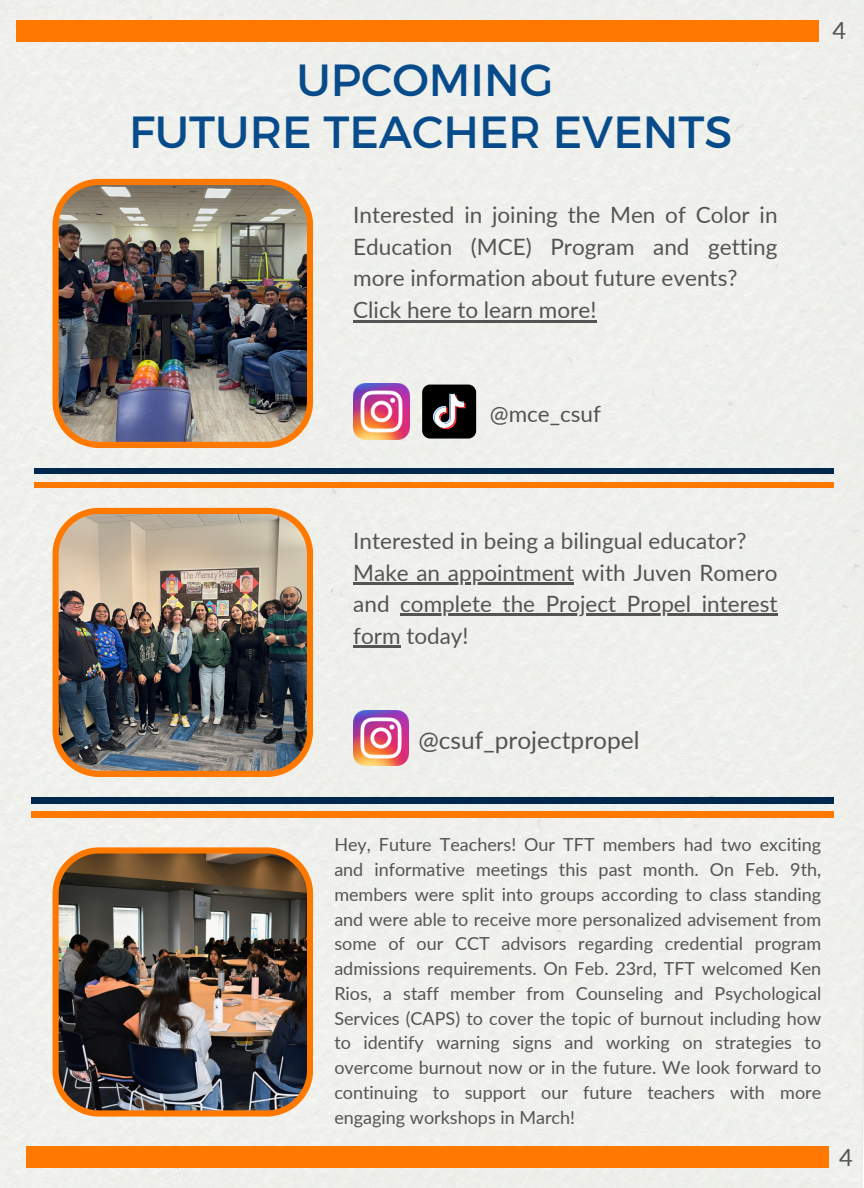
<style>
.page{position:relative;width:864px;height:1188px;background:#eff0eb}
.page>*{position:absolute;margin:0;border:0;box-sizing:border-box;transform-origin:0 0}
.t1{font:45px/51.8px "Montserrat";color:#084b8a;text-align:center}
.t2{font:24.45px "Lato";color:#545454}
.t3{font:23.7px "Lato";color:#545454}
.t4{font:22.5px/31.5px "Lato";color:#545454;text-align:justify}
.t5{font:18px/24.8px "Lato";color:#545454;text-align:justify}
</style>
<div class="page">
<div style="left:16px;top:21px;width:803px;height:21px;background:#ff7900"></div>
<div style="left:26px;top:1147px;width:803px;height:21px;background:#ff7900"></div>
<div style="left:34px;top:468px;width:799px;height:6px;background:#00274c"></div>
<div style="left:34px;top:482px;width:799px;height:6px;background:#ff7900"></div>
<div style="left:31px;top:798px;width:802px;height:6px;background:#00274c"></div>
<div style="left:31px;top:811px;width:802px;height:6px;background:#ff7900"></div>
<img style="left:353px;top:384px;width:57px;height:56px">
<svg style="left:422px;top:385px;width:54px;height:54px"></svg>
<img style="left:53px;top:179px;width:260px;height:269px">
<img style="left:53px;top:508px;width:260px;height:269px">
<img style="left:53px;top:847px;width:260px;height:270px">
<img style="left:353px;top:710px;width:55px;height:55px">
<hr style="left:353px;top:320px;width:243px;height:2px;background:#545454">
<hr style="left:353px;top:582px;width:221px;height:2px;background:#545454">
<hr style="left:400px;top:614px;width:378px;height:2px;background:#545454">
<hr style="left:353px;top:645px;width:48px;height:2px;background:#545454">
<p class="t1" style="left:129px;top:52px;width:605px">UPCOMING<br>FUTURE TEACHER EVENTS</p>
<p class="t4" style="left:353px;top:199px;width:426px">Interested in joining the Men of Color in Education (MCE) Program and getting more information about future events?</p>
<h2 class="t4" style="left:353px;top:293px;width:245px">Click here to learn more!</h2>
<p class="t4" style="left:490px;top:397px;width:113px">@mce_csuf</p>
<p class="t3" style="left:832px;top:16px;width:15px">4</p>
<p class="t4" style="left:353px;top:525px;width:395px">Interested in being a bilingual educator?</p>
<p class="t4" style="left:353px;top:557px;width:426px">Make an appointment with Juven Romero and complete the Project Propel interest form today!</p>
<p class="t2" style="left:418px;top:725px;width:223px">@csuf_projectpropel</p>
<h2 class="t5" style="left:334px;top:832px;width:488px">Hey, Future Teachers! Our TFT members had two exciting and informative meetings this past month. On Feb. 9th, members were split into groups according to class standing and were able to receive more personalized advisement from some of our CCT advisors regarding credential program admissions requirements. On Feb. 23rd, TFT welcomed Ken Rios, a staff member from Counseling and Psychological Services (CAPS) to cover the topic of burnout including how to identify warning signs and working on strategies to overcome burnout now or in the future. We look forward to continuing to support our future teachers with more engaging workshops in March!</h2>
<h2 class="t3" style="left:839px;top:1142px;width:15px">4</h2>
</div>
